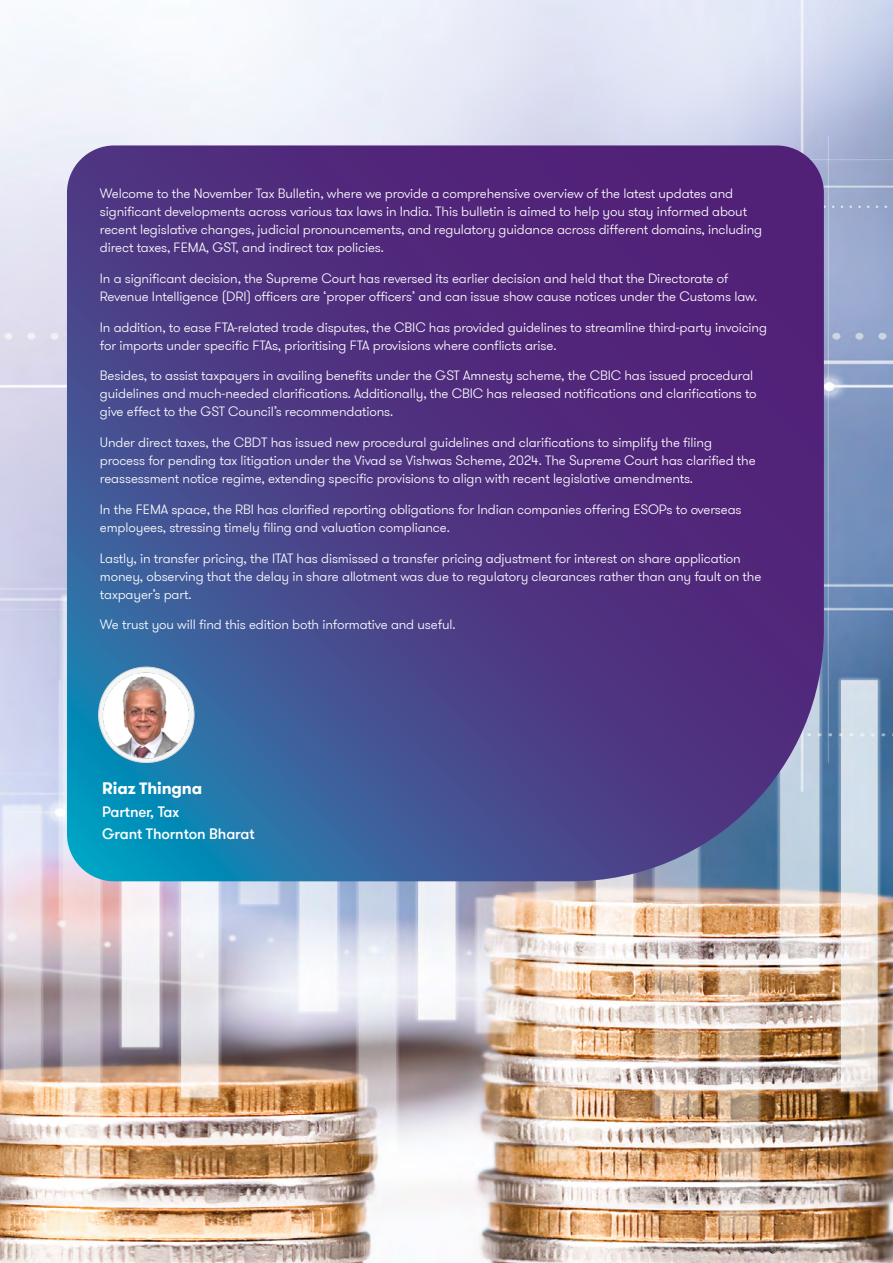
<style>
.page{position:relative;width:893px;height:1263px;background:#fff}
.page>*{position:absolute;margin:0;border:0;box-sizing:border-box;transform-origin:0 0}
.t1{font:700 16.5px "GT Walsheim Pro";letter-spacing:-.01em;color:#fff}
.t2{font:500 15px/22.2px "GT Walsheim Pro";letter-spacing:-.01em;color:#fff}
.t3{font:300 13.5px/18px "GT Walsheim Pro";letter-spacing:-.01em;color:#fff}
</style>
<div class="page">
<img style="left:0;top:0;width:893px;height:1263px">
<svg style="left:67px;top:145px;width:757px;height:736px;background:#4a3f88"></svg>
<div style="left:99px;top:667px;width:95px;height:95px;background:#f3f6f6;border-radius:50%"></div>
<img style="left:103px;top:671px;width:87px;height:87px">
<p class="t3" style="left:100px;top:185px;width:664px">Welcome to the November Tax Bulletin, where we provide a comprehensive overview of the latest updates and significant developments across various tax laws in India. This bulletin is aimed to help you stay informed about recent legislative changes, judicial pronouncements, and regulatory guidance across different domains, including direct taxes, FEMA, GST, and indirect tax policies.</p>
<p class="t3" style="left:100px;top:270px;width:659px">In a significant decision, the Supreme Court has reversed its earlier decision and held that the Directorate of<br>Revenue Intelligence (DRI) officers are ‘proper officers’ and can issue show cause notices under the Customs law.</p>
<p class="t3" style="left:100px;top:318px;width:669px">In addition, to ease FTA-related trade disputes, the CBIC has provided guidelines to streamline third-party invoicing for imports under specific FTAs, prioritising FTA provisions where conflicts arise.</p>
<p class="t3" style="left:100px;top:367px;width:658px">Besides, to assist taxpayers in availing benefits under the GST Amnesty scheme, the CBIC has issued procedural guidelines and much-needed clarifications. Additionally, the CBIC has released notifications and clarifications to give effect to the GST Council’s recommendations.</p>
<p class="t3" style="left:100px;top:434px;width:657px">Under direct taxes, the CBDT has issued new procedural guidelines and clarifications to simplify the filing process for pending tax litigation under the Vivad se Vishwas Scheme, 2024. The Supreme Court has clarified the reassessment notice regime, extending specific provisions to align with recent legislative amendments.</p>
<p class="t3" style="left:100px;top:500px;width:643px">In the FEMA space, the RBI has clarified reporting obligations for Indian companies offering ESOPs to overseas employees, stressing timely filing and valuation compliance.</p>
<p class="t3" style="left:100px;top:549px;width:663px">Lastly, in transfer pricing, the ITAT has dismissed a transfer pricing adjustment for interest on share application money, observing that the delay in share allotment was due to regulatory clearances rather than any fault on the taxpayer’s part.</p>
<p class="t3" style="left:100px;top:616px;width:357px">We trust you will find this edition both informative and useful.</p>
<p class="t1" style="left:102px;top:778px;width:101px">Riaz Thingna</p>
<p class="t2" style="left:102px;top:800px;width:154px">Partner, Tax<br>Grant Thornton Bharat</p>
</div>
